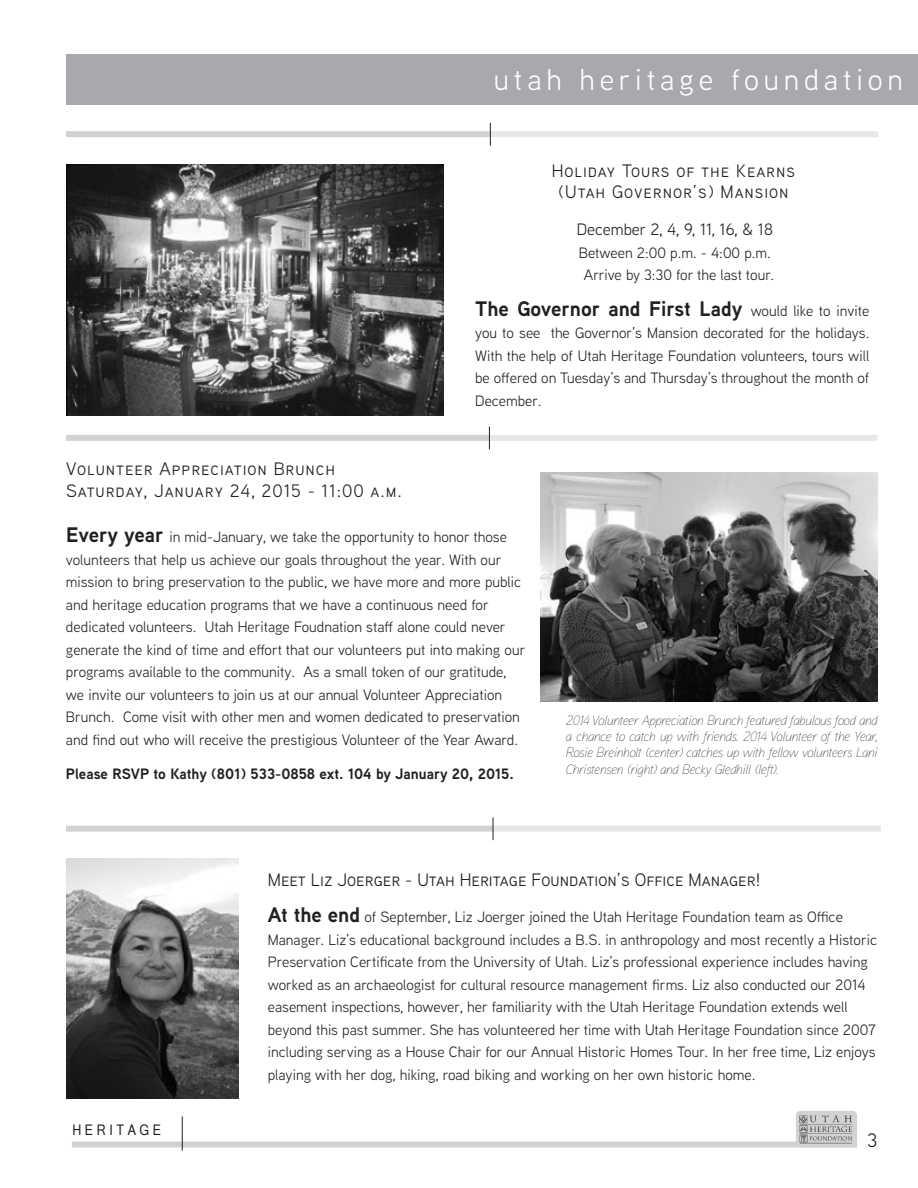
<style>
.page{position:relative;width:918px;height:1188px;background:#fff}
.page>*{position:absolute;margin:0;border:0;box-sizing:border-box;transform-origin:0 0}
.t1{font:30px "Aaux Next";letter-spacing:.16em;color:#fff}
.t2{font:700 21px "Aaux Next";color:#231f20}
.t3{font:19.5px "Aaux Next";color:#231f20}
.Body_text{font:18px "Aaux Next";letter-spacing:.05em;color:#231f20}
.body{font:18px "Aaux Next";color:#231f20}
.body-2{font:18px "Aaux Next";letter-spacing:.05em;color:#231f20}
.t4{font:16.5px "Aaux Next";color:#231f20}
.body-3{font:15px/22.5px "Aaux Next";color:#231f20;text-align:justify}
.Body_text-2{font:15px/22.5px "Aaux Next";color:#231f20}
.Body_text-3{font:700 15px "Aaux Next";color:#231f20}
.t5{font:14.25px "Mangal";letter-spacing:.3em;color:#231f20;scale:.84 1}
.captions{font:italic 100 13.5px/16.2px "Aaux Next";color:#231f20;text-align:justify}
.s1{font-weight:400;font-size:15px}
.s2{font-weight:700;font-size:21px}
</style>
<div class="page">
<div style="left:72px;top:1142px;width:785px;height:6px;background:#d1d2d4"></div>
<div style="left:796px;top:1111px;width:61px;height:37px;background:#d1d2d4;border-radius:4px"></div>
<img style="left:799px;top:1115px;width:53px;height:29px">
<hr style="left:182px;top:1116px;width:1px;height:35px;background:#231f20">
<div style="left:66px;top:131px;width:425px;height:6px;background:#d1d2d4"></div>
<div style="left:490px;top:131px;width:388px;height:6px;background:#e6e7e9"></div>
<svg style="left:490px;top:123px;width:1px;height:23px"></svg>
<div style="left:66px;top:826px;width:427px;height:6px;background:#d1d2d4"></div>
<div style="left:493px;top:826px;width:388px;height:6px;background:#e6e7e9"></div>
<svg style="left:493px;top:817px;width:1px;height:23px"></svg>
<div style="left:66px;top:435px;width:424px;height:6px;background:#d1d2d4"></div>
<div style="left:489px;top:435px;width:388px;height:6px;background:#e6e7e9"></div>
<svg style="left:489px;top:427px;width:1px;height:22px"></svg>
<img style="left:66px;top:164px;width:378px;height:251px">
<div style="left:66px;top:54px;width:852px;height:50px;background:#a8a9ad"></div>
<img style="left:66px;top:859px;width:173px;height:239px">
<img style="left:541px;top:472px;width:337px;height:229px">
<p class="t1" style="left:494px;top:59px;width:411px">utah heritage foundation</p>
<p class="body-2" style="left:552px;top:158px;width:245px">Holiday Tours of the Kearns</p>
<p class="body-2" style="left:558px;top:179px;width:232px">(Utah Governor’s) Mansion</p>
<p class="t4" style="left:577px;top:219px;width:198px">December 2, 4, 9, 11, 16, &amp; 18</p>
<p class="body-3" style="left:579px;top:241px;width:194px">Between 2:00 p.m. - 4:00 p.m.</p>
<p class="body-3" style="left:584px;top:264px;width:192px">Arrive by 3:30 for the last tour.</p>
<p class="t2" style="left:475px;top:294px;width:396px">The Governor and First Lady <span class="s1">would like to invite</span></p>
<p class="body-3" style="left:475px;top:321px;width:396px">you to see the Governor’s Mansion decorated for the holidays.<br>With the help of Utah Heritage Foundation volunteers, tours will be offered on Tuesday’s and Thursday’s throughout the month of December.</p>
<p class="Body_text" style="left:66px;top:456px;width:271px">Volunteer Appreciation Brunch</p>
<p class="Body_text" style="left:66px;top:479px;width:337px">Saturday, January 24, 2015 - 11:00 a.m.</p>
<p class="Body_text-2" style="left:66px;top:525px;width:461px"><span class="s2">Every year</span> in mid-January, we take the opportunity to honor those volunteers that help us achieve our goals throughout the year. With our mission to bring preservation to the public, we have more and more public and heritage education programs that we have a continuous need for dedicated volunteers. Utah Heritage Foudnation staff alone could never generate the kind of time and effort that our volunteers put into making our programs available to the community. As a small token of our gratitude, we invite our volunteers to join us at our annual Volunteer Appreciation Brunch. Come visit with other men and women dedicated to preservation and find out who will receive the prestigious Volunteer of the Year Award.</p>
<p class="Body_text-3" style="left:66px;top:763px;width:449px">Please RSVP to Kathy (801) 533-0858 ext. 104 by January 20, 2015.</p>
<p class="captions" style="left:566px;top:712px;width:313px">2014 Volunteer Appreciation Brunch featured fabulous food and a chance to catch up with friends. 2014 Volunteer of the Year, Rosie Breinholt (center) catches up with fellow volunteers Lani Christensen (right) and Becky Gledhill (left).</p>
<p class="t5" style="left:72px;top:1122px;width:107px">HERITAGE</p>
<p class="body" style="left:268px;top:868px;width:495px">Meet Liz Joerger - Utah Heritage Foundation’s Office Manager!</p>
<p class="body-3" style="left:268px;top:905px;width:611px;text-align:left"><span class="s2">At the end</span> of September, Liz Joerger joined the Utah Heritage Foundation team as Office Manager. Liz’s educational background includes a B.S. in anthropology and most recently a Historic Preservation Certificate from the University of Utah. Liz’s professional experience includes having worked as an archaeologist for cultural resource management firms. Liz also conducted our 2014 easement inspections, however, her familiarity with the Utah Heritage Foundation extends well beyond this past summer. She has volunteered her time with Utah Heritage Foundation since 2007 including serving as a House Chair for our Annual Historic Homes Tour. In her free time, Liz enjoys playing with her dog, hiking, road biking and working on her own historic home.</p>
<p class="t3" style="left:867px;top:1127px;width:12px">3</p>
</div>
